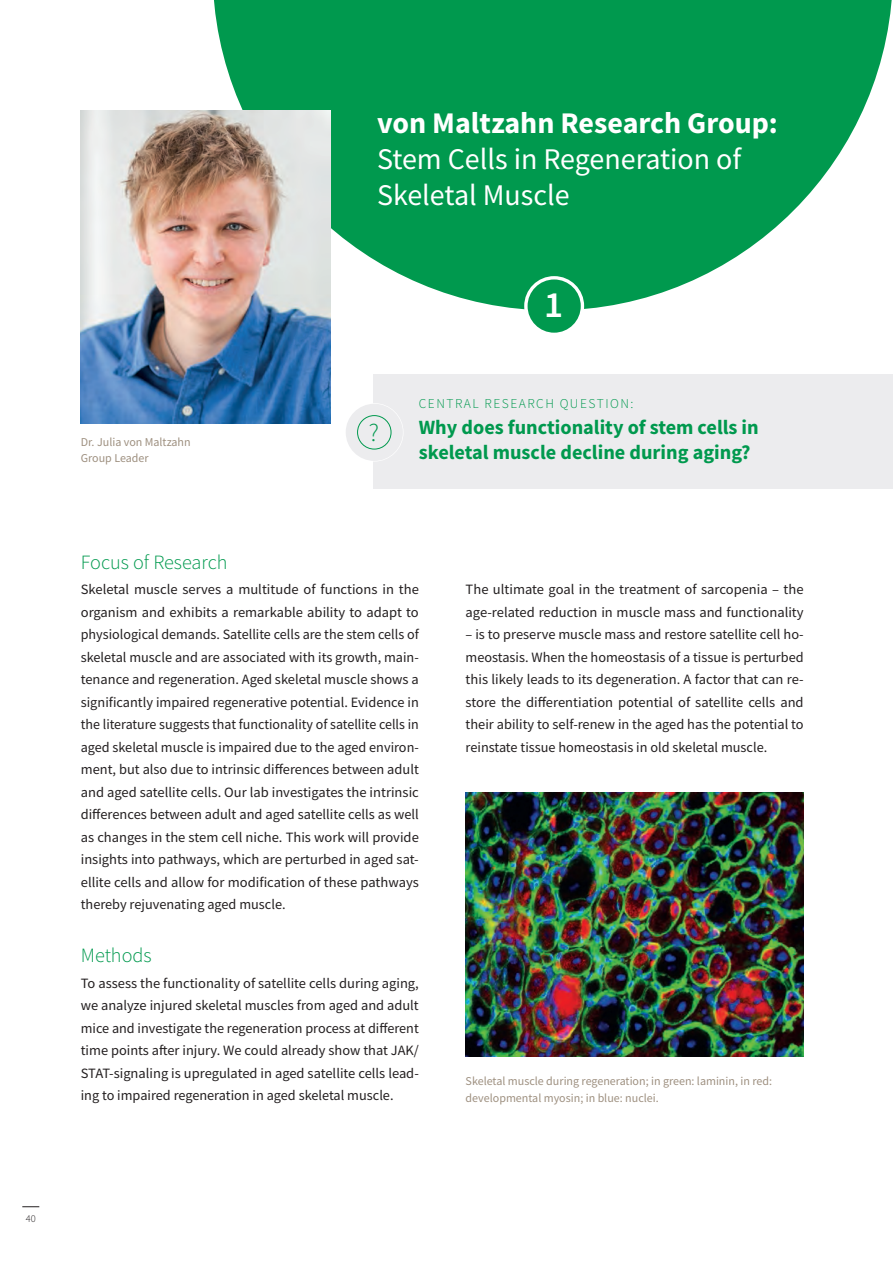
<style>
.page{position:relative;width:893px;height:1263px;background:#fff}
.page>*{position:absolute;margin:0;border:0;box-sizing:border-box;transform-origin:0 0}
.Fliesstext_EN{font:600 37.05px "Source Sans Pro";color:#fff}
.Head_1_EN_Gruppe{font:30px/36px "Source Sans Pro";color:#fff}
.Head_1_EN_Gruppe-2{font:700 30px "Source Sans Pro";color:#fff}
.Head_2_EN{font:300 25.5px "Source Sans Pro";color:#00994e}
.Head_2_EN-2{font:700 20.25px/25.5px "Source Sans Pro";color:#00994e}
.Head_2_EN_Gruppe_Zwi{font:300 20.25px "Source Sans Pro";color:#00994e}
.Fliesstext_EN-2{font:14.25px/22.5px "Source Sans Pro";color:#231f20;text-align:justify}
.Head_2_EN-3{font:300 13.5px "Source Sans Pro";letter-spacing:.11em;color:#00994e}
.Figure{font:12px/16.5px "Source Sans Pro";color:#9e9080}
.t1{font:300 10.5px "Source Sans Pro";color:#231f20}
</style>
<div class="page">
<svg style="left:22px;top:1206px;width:17px;height:1px"></svg>
<svg style="left:213px;top:0;width:679px;height:310px;fill:#00994e"></svg>
<img style="left:81px;top:111px;width:249px;height:312px">
<img style="left:466px;top:792px;width:338px;height:265px">
<div style="left:526px;top:278px;width:56px;height:56px;background:#00994e;border-radius:50%"></div>
<div style="left:524px;top:276px;width:60px;height:60px;border:3px solid #fff;border-radius:50%"></div>
<div style="left:374px;top:374px;width:519px;height:115px;background:#ececee"></div>
<div style="left:346px;top:404px;width:57px;height:57px;background:#ececee;border-radius:50%"></div>
<div style="left:357px;top:415px;width:34px;height:34px;border:1px solid #00994e;border-radius:50%"></div>
<p class="t1" style="left:26px;top:1212px;width:12px">40</p>
<p class="Head_1_EN_Gruppe-2" style="left:377px;top:103px;width:402px">von Maltzahn Research Group:</p>
<p class="Head_1_EN_Gruppe" style="left:377px;top:141px;width:366px">Stem Cells in Regeneration of<br>Skeletal Muscle</p>
<p class="Figure" style="left:81px;top:433px;width:111px">Dr. Julia von Maltzahn</p>
<p class="Figure" style="left:81px;top:450px;width:69px">Group Leader</p>
<p class="Head_2_EN" style="left:369px;top:417px;width:12px">?</p>
<p class="Fliesstext_EN" style="left:544px;top:281px;width:21px">1</p>
<p class="Head_2_EN-3" style="left:419px;top:395px;width:216px">CENTRAL RESEARCH QUESTION:</p>
<p class="Head_2_EN-2" style="left:419px;top:414px;width:341px">Why does functionality of stem cells in skeletal muscle decline during aging?</p>
<p class="Head_2_EN_Gruppe_Zwi" style="left:81px;top:549px;width:148px">Focus of Research</p>
<p class="Fliesstext_EN-2" style="left:81px;top:578px;width:340px">Skeletal muscle serves a multitude of functions in the organism and exhibits a remarkable ability to adapt to physiological demands. Satellite cells are the stem cells of skeletal muscle and are associated with its growth, main&shy;tenance and regeneration. Aged skeletal muscle shows a significantly impaired regenerative potential. Evidence in the literature suggests that functionality of satellite cells in aged skeletal muscle is impaired due to the aged environ&shy;ment, but also due to intrinsic differences between adult and aged satellite cells. Our lab investigates the intrinsic differences between adult and aged satellite cells as well as changes in the stem cell niche. This work will provide insights into pathways, which are perturbed in aged sat&shy;ellite cells and allow for modification of these pathways thereby rejuvenating aged muscle.</p>
<p class="Head_2_EN_Gruppe_Zwi" style="left:81px;top:943px;width:72px">Methods</p>
<p class="Fliesstext_EN-2" style="left:81px;top:972px;width:340px">To assess the functionality of satellite cells during aging, we analyze injured skeletal muscles from aged and adult mice and investigate the regeneration process at different time points after injury. We could already show that JAK/ STAT-signaling is upregulated in aged satellite cells lead&shy;ing to impaired regeneration in aged skeletal muscle.</p>
<p class="Fliesstext_EN-2" style="left:466px;top:578px;width:340px">The ultimate goal in the treatment of sarcopenia – the age-related reduction in muscle mass and functionality</p>
<p class="Fliesstext_EN-2" style="left:466px;top:623px;width:340px">– is to preserve muscle mass and restore satellite cell ho&shy;meostasis. When the homeostasis of a tissue is perturbed this likely leads to its degeneration. A factor that can re&shy;store the differentiation potential of satellite cells and their ability to self-renew in the aged has the potential to reinstate tissue homeostasis in old skeletal muscle.</p>
<p class="Figure" style="left:466px;top:1073px;width:308px">Skeletal muscle during regeneration; in green: laminin, in red: developmental myosin; in blue: nuclei.</p>
</div>
